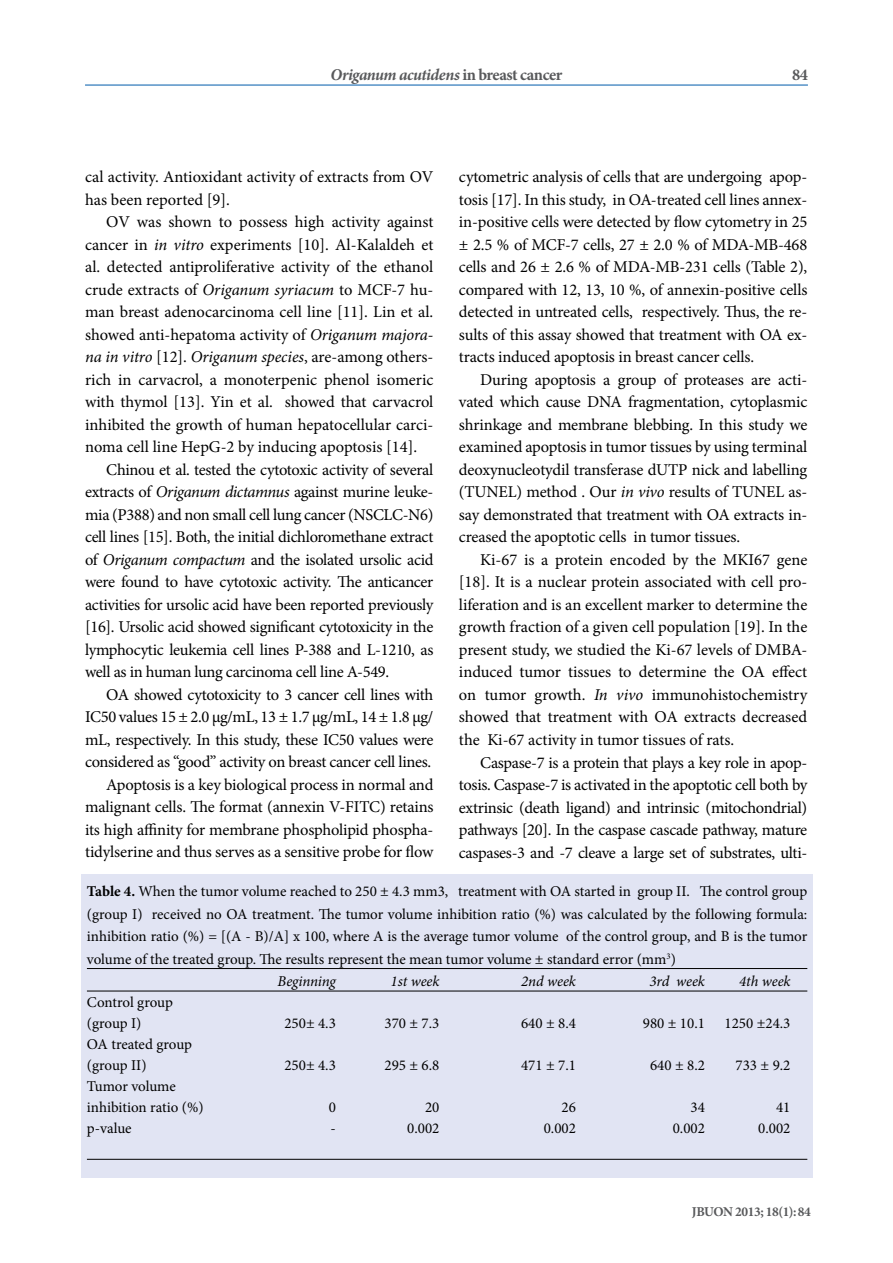
<style>
.page{position:relative;width:893px;height:1263px;background:#fff}
.page>*{position:absolute;margin:0;border:0;box-sizing:border-box;transform-origin:0 0}
.t1{font:16.5px/22.5px "Minion Pro";letter-spacing:-.015em;color:#000;text-align:justify}
.t2{font:italic 16.5px "Minion Pro";letter-spacing:-.01em;color:#000}
.t3{font:italic 700 16.5px "Minion Pro";letter-spacing:-.03em;color:#58595b}
.t4{font:700 16.5px "Minion Pro";color:#58595b}
.t5{font:15px/21px "Minion Pro";letter-spacing:-.005em;color:#000}
.t6{font:italic 15px "Minion Pro";letter-spacing:-.005em;color:#000}
.t7{font:700 13.5px "Minion Pro";letter-spacing:-.03em;color:#58595b}
.s1{font-style:normal}
.s2{font-style:italic}
.s3{font-weight:700}
</style>
<div class="page">
<hr style="left:85px;top:85px;width:723px;height:1px;background:#005cab">
<div style="left:81px;top:874px;width:731px;height:304px;background:#e1e4f3"></div>
<hr style="left:87px;top:968px;width:720px;height:1px;background:#000">
<hr style="left:87px;top:991px;width:720px;height:1px;background:#000">
<hr style="left:87px;top:1159px;width:720px;height:1px;background:#000">
<p class="t3" style="left:331px;top:63px;width:233px">Origanum acutidens <span class="s1">in breast cancer</span></p>
<p class="t4" style="left:792px;top:63px;width:17px">84</p>
<p class="t1" style="left:85px;top:166px;width:350px">cal activity. Antioxidant activity of extracts from OV has been reported [9].</p>
<p class="t1" style="left:106px;top:211px;width:329px">OV was shown to possess high activity against</p>
<p class="t1" style="left:85px;top:233px;width:350px">cancer in <span class="s2">in vitro</span> experiments [10]. Al-Kalaldeh et</p>
<p class="t1" style="left:85px;top:256px;width:350px">al. detected antiproliferative activity of the ethanol</p>
<p class="t1" style="left:85px;top:278px;width:350px">crude extracts of <span class="s2">Origanum syriacum</span> to MCF-7 hu-</p>
<p class="t1" style="left:85px;top:301px;width:350px">man breast adenocarcinoma cell line [11]. Lin et al.</p>
<p class="t1" style="left:85px;top:323px;width:350px">showed anti-hepatoma activity of <span class="s2">Origanum majora-</span></p>
<p class="t2" style="left:85px;top:346px;width:350px">na in vitro <span class="s1">[12].</span> Origanum species<span class="s1">, are-among others-</span></p>
<p class="t1" style="left:85px;top:368px;width:350px">rich in carvacrol, a monoterpenic phenol isomeric</p>
<p class="t1" style="left:85px;top:391px;width:350px">with thymol [13]. Yin et al. showed that carvacrol</p>
<p class="t1" style="left:85px;top:413px;width:350px">inhibited the growth of human hepatocellular carci-</p>
<p class="t1" style="left:85px;top:436px;width:334px">noma cell line HepG-2 by inducing apoptosis [14].</p>
<p class="t1" style="left:106px;top:458px;width:329px">Chinou et al. tested the cytotoxic activity of several</p>
<p class="t1" style="left:85px;top:481px;width:350px">extracts of <span class="s2">Origanum dictamnus</span> against murine leuke-</p>
<p class="t1" style="left:85px;top:503px;width:350px">mia (P388) and non small cell lung cancer (NSCLC-N6)</p>
<p class="t1" style="left:85px;top:526px;width:350px">cell lines [15]. Both, the initial dichloromethane extract</p>
<p class="t1" style="left:85px;top:548px;width:350px">of <span class="s2">Origanum compactum</span> and the isolated ursolic acid</p>
<p class="t1" style="left:85px;top:571px;width:350px">were found to have cytotoxic activity. The anticancer</p>
<p class="t1" style="left:85px;top:593px;width:350px">activities for ursolic acid have been reported previously</p>
<p class="t1" style="left:85px;top:616px;width:350px">[16]. Ursolic acid showed significant cytotoxicity in the</p>
<p class="t1" style="left:85px;top:638px;width:350px">lymphocytic leukemia cell lines P-388 and L-1210, as</p>
<p class="t1" style="left:85px;top:661px;width:306px">well as in human lung carcinoma cell line A-549.</p>
<p class="t1" style="left:106px;top:683px;width:329px">OA showed cytotoxicity to 3 cancer cell lines with</p>
<p class="t1" style="left:85px;top:706px;width:350px">IC50 values 15 ± 2.0 μg/mL, 13 ± 1.7 μg/mL, 14 ± 1.8 μg/</p>
<p class="t1" style="left:85px;top:728px;width:350px">mL, respectively. In this study, these IC50 values were</p>
<p class="t1" style="left:85px;top:751px;width:348px">considered as “good” activity on breast cancer cell lines.</p>
<p class="t1" style="left:106px;top:773px;width:329px">Apoptosis is a key biological process in normal and</p>
<p class="t1" style="left:85px;top:796px;width:350px">malignant cells. The format (annexin V-FITC) retains</p>
<p class="t1" style="left:85px;top:818px;width:350px">its high affinity for membrane phospholipid phospha-</p>
<p class="t1" style="left:85px;top:841px;width:350px">tidylserine and thus serves as a sensitive probe for flow</p>
<p class="t1" style="left:459px;top:166px;width:350px">cytometric analysis of cells that are undergoing apop&shy;tosis [17]. In this study, in OA-treated cell lines annex&shy;in-positive cells were detected by flow cytometry in 25 ± 2.5 % of MCF-7 cells, 27 ± 2.0 % of MDA-MB-468 cells and 26 ± 2.6 % of MDA-MB-231 cells (Table 2), compared with 12, 13, 10 %, of annexin-positive cells detected in untreated cells, respectively. Thus, the re&shy;sults of this assay showed that treatment with OA ex&shy;tracts induced apoptosis in breast cancer cells.</p>
<p class="t1" style="left:459px;top:368px;width:350px;text-indent:21px">During apoptosis a group of proteases are acti&shy;vated which cause DNA fragmentation, cytoplasmic shrinkage and membrane blebbing. In this study we examined apoptosis in tumor tissues by using terminal deoxynucleotydil transferase dUTP nick and labelling (TUNEL) method . Our <span class="s2">in vivo</span> results of TUNEL as&shy;say demonstrated that treatment with OA extracts in&shy;creased the apoptotic cells in tumor tissues.</p>
<p class="t1" style="left:459px;top:548px;width:350px;text-indent:21px">Ki-67 is a protein encoded by the MKI67 gene [18]. It is a nuclear protein associated with cell pro&shy;liferation and is an excellent marker to determine the growth fraction of a given cell population [19]. In the present study, we studied the Ki-67 levels of DMBA&shy;induced tumor tissues to determine the OA effect on tumor growth. <span class="s2">In vivo</span> immunohistochemistry showed that treatment with OA extracts decreased the Ki-67 activity in tumor tissues of rats.</p>
<p class="t1" style="left:459px;top:751px;width:350px;text-indent:21px">Caspase-7 is a protein that plays a key role in apop&shy;tosis. Caspase-7 is activated in the apoptotic cell both by extrinsic (death ligand) and intrinsic (mitochondrial) pathways [20]. In the caspase cascade pathway, mature caspases-3 and -7 cleave a large set of substrates, ulti-</p>
<p class="t5" style="left:87px;top:881px;width:722px"><span class="s3">Table 4.</span> When the tumor volume reached to 250 ± 4.3 mm3, treatment with OA started in group II. The control group</p>
<p class="t5" style="left:87px;top:904px;width:722px">(group I) received no OA treatment. The tumor volume inhibition ratio (%) was calculated by the following formula:</p>
<p class="t5" style="left:87px;top:926px;width:722px">inhibition ratio (%) = [(A - B)/A] x 100, where A is the average tumor volume of the control group, and B is the tumor</p>
<p class="t5" style="left:87px;top:949px;width:590px">volume of the treated group. The results represent the mean tumor volume ± standard error (mm<sup>3</sup>)</p>
<p class="t6" style="left:278px;top:971px;width:60px">Beginning</p>
<p class="t6" style="left:391px;top:971px;width:50px">1st week</p>
<p class="t6" style="left:521px;top:971px;width:56px">2nd week</p>
<p class="t6" style="left:649px;top:971px;width:57px">3rd week</p>
<p class="t6" style="left:739px;top:971px;width:53px">4th week</p>
<p class="t5" style="left:87px;top:992px;width:87px">Control group (group I)</p>
<p class="t5" style="left:284px;top:1013px;width:53px">250± 4.3</p>
<p class="t5" style="left:384px;top:1013px;width:56px">370 ± 7.3</p>
<p class="t5" style="left:521px;top:1013px;width:56px">640 ± 8.4</p>
<p class="t5" style="left:643px;top:1013px;width:64px">980 ± 10.1</p>
<p class="t5" style="left:724px;top:1013px;width:67px">1250 ±24.3</p>
<p class="t5" style="left:87px;top:1034px;width:107px">OA treated group (group II)</p>
<p class="t5" style="left:87px;top:1076px;width:118px">Tumor volume inhibition ratio (%)</p>
<p class="t5" style="left:284px;top:1055px;width:53px">250± 4.3</p>
<p class="t5" style="left:384px;top:1055px;width:56px">295 ± 6.8</p>
<p class="t5" style="left:521px;top:1055px;width:56px">471 ± 7.1</p>
<p class="t5" style="left:650px;top:1055px;width:56px">640 ± 8.2</p>
<p class="t5" style="left:735px;top:1055px;width:56px">733 ± 9.2</p>
<p class="t5" style="left:329px;top:1097px;width:9px">0</p>
<p class="t5" style="left:425px;top:1097px;width:16px">20</p>
<p class="t5" style="left:562px;top:1097px;width:16px">26</p>
<p class="t5" style="left:691px;top:1097px;width:16px">34</p>
<p class="t5" style="left:776px;top:1097px;width:16px">41</p>
<p class="t5" style="left:87px;top:1118px;width:46px">p-value</p>
<p class="t5" style="left:331px;top:1118px;width:7px">-</p>
<p class="t5" style="left:407px;top:1118px;width:34px">0.002</p>
<p class="t5" style="left:544px;top:1118px;width:34px">0.002</p>
<p class="t5" style="left:673px;top:1118px;width:34px">0.002</p>
<p class="t5" style="left:758px;top:1118px;width:34px">0.002</p>
<p class="t7" style="left:692px;top:1202px;width:121px">JBUON 2013; 18(1): 84</p>
</div>
